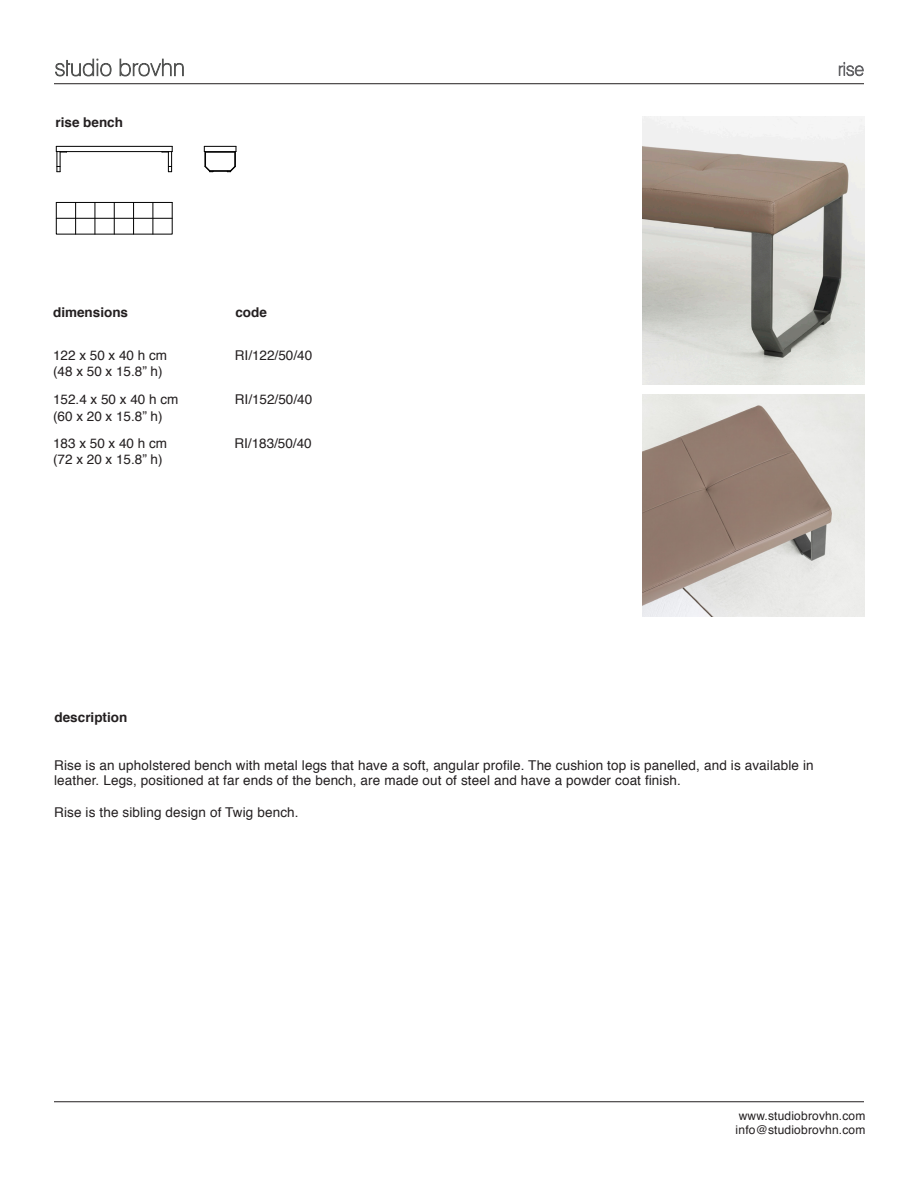
<style>
.page{position:relative;width:918px;height:1188px;background:#fff}
.page>*{position:absolute;margin:0;border:0;box-sizing:border-box;transform-origin:0 0}
.t1{font:condensed 18px "Lane";color:#636366}
.t2{font:13.5px/14.4px "Helvetica";letter-spacing:.01em;color:#231f20}
.t3{font:700 13.5px "Helvetica";color:#231f20}
.t4{font:12px "Helvetica";letter-spacing:.015em;color:#231f20}
</style>
<div class="page">
<hr style="left:54px;top:1101px;width:810px;height:1px;background:#231f20">
<svg style="left:839px;top:62px;width:25px;height:14px"></svg>
<hr style="left:54px;top:83px;width:810px;height:1px;background:#231f20">
<img style="left:642px;top:116px;width:222px;height:268px">
<hr style="left:56px;top:151px;width:116px;height:1px;background:#000">
<hr style="left:56px;top:146px;width:116px;height:1px;background:#000">
<svg style="left:56px;top:146px;width:11px;height:26px"></svg>
<svg style="left:162px;top:146px;width:11px;height:26px"></svg>
<hr style="left:56px;top:218px;width:116px;height:1px;background:#000">
<div style="left:56px;top:202px;width:117px;height:33px;border:1px solid #000"></div>
<hr style="left:75px;top:202px;width:1px;height:32px;background:#000">
<hr style="left:95px;top:202px;width:1px;height:32px;background:#000">
<hr style="left:114px;top:202px;width:1px;height:32px;background:#000">
<hr style="left:133px;top:202px;width:1px;height:32px;background:#000">
<hr style="left:152px;top:202px;width:1px;height:32px;background:#000">
<svg style="left:204px;top:146px;width:33px;height:26px"></svg>
<svg style="left:120px;top:59px;width:64px;height:17px"></svg>
<svg style="left:55px;top:59px;width:57px;height:17px"></svg>
<img style="left:642px;top:394px;width:222px;height:222px">
<p class="t3" style="left:56px;top:111px;width:69px">rise bench</p>
<p class="t3" style="left:53px;top:302px;width:77px">dimensions</p>
<p class="t3" style="left:235px;top:302px;width:33px">code</p>
<p class="t2" style="left:53px;top:349px;width:116px">122 x 50 x 40 h cm</p>
<p class="t2" style="left:53px;top:365px;width:111px">(48 x 50 x 15.8” h)</p>
<p class="t2" style="left:235px;top:349px;width:79px">RI/122/50/40</p>
<p class="t2" style="left:53px;top:393px;width:127px">152.4 x 50 x 40 h cm</p>
<p class="t2" style="left:53px;top:409px;width:111px">(60 x 20 x 15.8” h)</p>
<p class="t2" style="left:235px;top:393px;width:79px">RI/152/50/40</p>
<p class="t2" style="left:53px;top:436px;width:116px">183 x 50 x 40 h cm</p>
<p class="t2" style="left:53px;top:452px;width:111px">(72 x 20 x 15.8” h)</p>
<p class="t2" style="left:234px;top:436px;width:79px">RI/183/50/40</p>
<p class="t1" style="left:838px;top:58px;width:27px">rise</p>
<p class="t3" style="left:55px;top:706px;width:74px">description</p>
<p class="t2" style="left:54px;top:759px;width:761px">Rise is an upholstered bench with metal legs that have a soft, angular profile. The cushion top is panelled, and is available in leather. Legs, positioned at far ends of the bench, are made out of steel and have a powder coat finish.</p>
<p class="t2" style="left:54px;top:805px;width:246px">Rise is the sibling design of Twig bench.</p>
<p class="t4" style="left:739px;top:1106px;width:128px">www.studiobrovhn.com</p>
<p class="t4" style="left:736px;top:1121px;width:131px">info@studiobrovhn.com</p>
</div>
